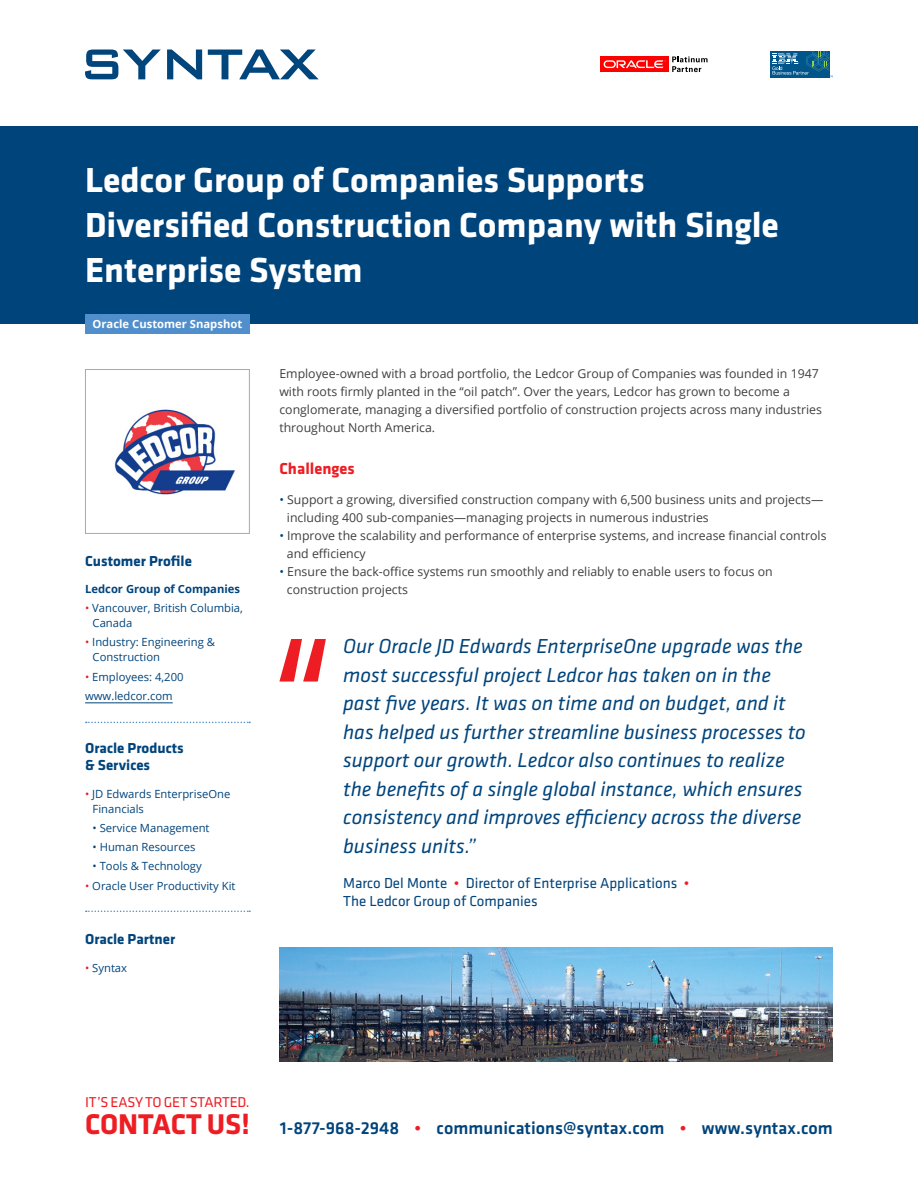
<style>
.page{position:relative;width:918px;height:1188px;background:#fff}
.page>*{position:absolute;margin:0;border:0;box-sizing:border-box;transform-origin:0 0}
.t1{font:700 36px/45px "Klavika";color:#fff}
.t2{font:700 29.55px "Klavika";color:#ee1d23}
.t3{font:italic 21px/28.5px "Klavika";color:#00447c}
.t4{font:500 18px "Klavika";letter-spacing:.005em;color:#00447c}
.t5{font:700 16.5px "Klavika";color:#ee1d23}
.t6{font:15px/18px "Klavika";color:#00447c}
.t7{font:700 15px/16.5px "Klavika";color:#00447c}
.t8{font:14.85px "Klavika";letter-spacing:-.01em;color:#ee1d23}
.t9{font:12.3px/18px "Open Sans";color:#3e3e3f}
.t10{font:11.25px/15px "Open Sans";color:#00447c}
.t11{font:700 11.25px "Open Sans";color:#00447c}
.t12{font:700 11.25px "Open Sans";color:#fff}
.s1{color:#ee1d23}
.s2{color:#00447c}
</style>
<div class="page">
<div style="left:770px;top:51px;width:59px;height:26px;background:#00558b"></div>
<svg style="left:772px;top:51px;width:61px;height:26px"></svg>
<div style="left:600px;top:56px;width:68px;height:16px;background:#f00"></div>
<svg style="left:604px;top:60px;width:62px;height:8px"></svg>
<svg style="left:672px;top:56px;width:36px;height:16px"></svg>
<svg style="left:85px;top:50px;width:76px;height:29px"></svg>
<svg style="left:167px;top:50px;width:35px;height:29px"></svg>
<svg style="left:208px;top:50px;width:111px;height:29px"></svg>
<div style="left:0;top:126px;width:918px;height:198px;background:#00447c"></div>
<img style="left:114px;top:409px;width:122px;height:86px">
<div style="left:85px;top:369px;width:165px;height:165px;border:1px solid #a8a9ad"></div>
<hr style="left:85px;top:702px;width:88px;height:1px;background:#00447c">
<svg style="left:86px;top:722px;width:164px;height:1px"></svg>
<svg style="left:86px;top:911px;width:164px;height:1px"></svg>
<img style="left:279px;top:947px;width:553px;height:115px">
<svg style="left:279px;top:639px;width:47px;height:43px"></svg>
<div style="left:85px;top:314px;width:165px;height:20px;background:#508fcc"></div>
<h1 class="t1" style="left:85px;top:158px;width:696px">Ledcor Group of Companies Supports<br>Diversified Construction Company with Single<br>Enterprise System</h1>
<p class="t12" style="left:93px;top:316px;width:151px">Oracle Customer Snapshot</p>
<p class="t7" style="left:85px;top:553px;width:108px">Customer Profile</p>
<p class="t11" style="left:85px;top:581px;width:156px">Ledcor Group of Companies</p>
<p class="t10" style="left:93px;top:600px;width:152px;text-indent:-8px"><span class="s1">•</span> Vancouver, British Columbia,<br>Canada</p>
<p class="t10" style="left:93px;top:634px;width:124px;text-indent:-8px"><span class="s1">•</span> Industry: Engineering &amp;<br>Construction</p>
<p class="t10" style="left:85px;top:667px;width:100px;line-height:19.2px"><span class="s1">•</span> Employees: 4,200 www.ledcor.com</p>
<p class="t7" style="left:85px;top:740px;width:100px">Oracle Products &amp; Services</p>
<p class="t10" style="left:93px;top:786px;width:139px;text-indent:-8px"><span class="s1">•</span> JD Edwards EnterpriseOne<br>Financials</p>
<p class="t10" style="left:93px;top:820px;width:119px">• Service Management</p>
<p class="t10" style="left:93px;top:839px;width:104px">• Human Resources</p>
<p class="t10" style="left:93px;top:858px;width:111px">• Tools &amp; Technology</p>
<p class="t10" style="left:85px;top:878px;width:152px"><span class="s1">•</span> Oracle User Productivity Kit</p>
<p class="t7" style="left:85px;top:931px;width:92px">Oracle Partner</p>
<p class="t10" style="left:85px;top:960px;width:44px"><span class="s1">•</span> Syntax</p>
<p class="t9" style="left:279px;top:364px;width:544px">Employee-owned with a broad portfolio, the Ledcor Group of Companies was founded in 1947 with roots firmly planted in the “oil patch”. Over the years, Ledcor has grown to become a conglomerate, managing a diversified portfolio of construction projects across many industries throughout North America.</p>
<h3 class="t5" style="left:279px;top:460px;width:77px">Challenges</h3>
<p class="t9" style="left:287px;top:490px;width:538px;text-indent:-8px"><span class="s2">•</span> Support a growing, diversified construction company with 6,500 business units and projects— including 400 sub-companies—managing projects in numerous industries</p>
<p class="t9" style="left:287px;top:526px;width:541px;text-indent:-8px"><span class="s2">•</span> Improve the scalability and performance of enterprise systems, and increase financial controls and efficiency</p>
<p class="t9" style="left:287px;top:562px;width:487px;text-indent:-8px"><span class="s2">•</span> Ensure the back-office systems run smoothly and reliably to enable users to focus on construction projects</p>
<p class="t3" style="left:343px;top:632px;width:464px">Our Oracle JD Edwards EnterpriseOne upgrade was the most successful project Ledcor has taken on in the past five years. It was on time and on budget, and it has helped us further streamline business processes to support our growth. Ledcor also continues to realize the benefits of a single global instance, which ensures consistency and improves efficiency across the diverse business units.”</p>
<p class="t6" style="left:343px;top:874px;width:348px">Marco Del Monte <span class="s1">•</span> Director of Enterprise Applications <span class="s1">•<br></span>The Ledcor Group of Companies</p>
<p class="t8" style="left:85px;top:1094px;width:166px">It’s easy to get started.</p>
<h2 class="t2" style="left:85px;top:1109px;width:166px">CONTACT US!</h2>
<h3 class="t4" style="left:280px;top:1118px;width:555px">1-877-968-2948 <span class="s1">•</span> communications@syntax.com <span class="s1">•</span> www.syntax.com</h3>
</div>
